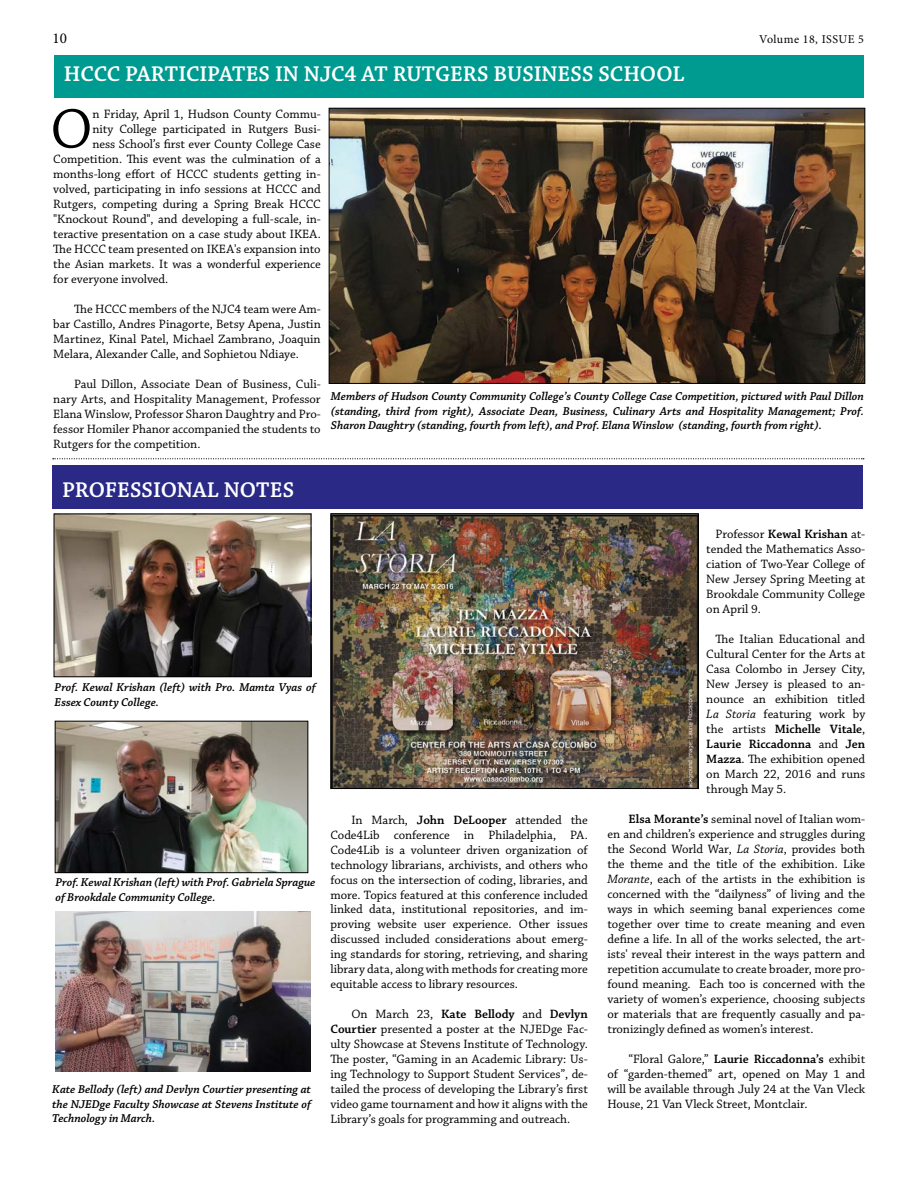
<style>
.page{position:relative;width:918px;height:1188px;background:#fff}
.page>*{position:absolute;margin:0;border:0;box-sizing:border-box;transform-origin:0 0}
.t1{font:58.95px "Chaparral Pro";color:#000}
.t2{font:600 22.5px "Chaparral Pro";letter-spacing:-.005em;color:#fff}
.t3{font:15px "Minion Pro";color:#000}
.t4{font:12.75px/15px "Chaparral Pro";letter-spacing:-.005em;color:#000;text-align:justify}
.t5{font:italic 600 12px/14.4px "Chaparral Pro";color:#000}
.t6{font:12px "Minion Pro";letter-spacing:.04em;color:#000}
.s1{font-weight:600}
.s2{font-style:italic}
</style>
<div class="page">
<div style="left:54px;top:55px;width:810px;height:43px;background:#009b90"></div>
<svg style="left:53px;top:458px;width:811px;height:1px"></svg>
<img style="left:332px;top:515px;width:365px;height:272px">
<div style="left:330px;top:513px;width:369px;height:276px;border:1px solid #000"></div>
<img style="left:55px;top:911px;width:255px;height:160px">
<img style="left:331px;top:110px;width:532px;height:272px">
<div style="left:329px;top:108px;width:536px;height:276px;border:1px solid #000"></div>
<div style="left:53px;top:465px;width:810px;height:43px;background:#2a2a86"></div>
<img style="left:57px;top:723px;width:249px;height:148px">
<div style="left:55px;top:721px;width:253px;height:152px;border:1px solid #000"></div>
<img style="left:56px;top:516px;width:253px;height:159px">
<div style="left:54px;top:514px;width:257px;height:163px;border:1px solid #000"></div>
<p class="t3" style="left:53px;top:29px;width:16px">10</p>
<p class="t6" style="left:759px;top:32px;width:106px">Volume 18, ISSUE 5</p>
<h2 class="t2" style="left:64px;top:62px;width:622px">HCCC PARTICIPATES IN NJC4 AT RUTGERS BUSINESS SCHOOL</h2>
<h1 class="t1" style="left:50px;top:96px;width:44px">O</h1>
<p class="t4" style="left:92px;top:107px;width:230px">n Friday, April 1, Hudson County Commu-</p>
<p class="t4" style="left:92px;top:122px;width:230px">nity College participated in Rutgers Busi-</p>
<p class="t4" style="left:92px;top:137px;width:230px">ness School’s first ever County College Case</p>
<p class="t4" style="left:53px;top:152px;width:269px">Competition. This event was the culmination of a</p>
<p class="t4" style="left:53px;top:167px;width:269px">months-long effort of HCCC students getting in-</p>
<p class="t4" style="left:53px;top:182px;width:269px">volved, participating in info sessions at HCCC and</p>
<p class="t4" style="left:53px;top:197px;width:269px">Rutgers, competing during a Spring Break HCCC</p>
<p class="t4" style="left:53px;top:212px;width:269px">"Knockout Round", and developing a full-scale, in-</p>
<p class="t4" style="left:53px;top:227px;width:269px">teractive presentation on a case study about IKEA.</p>
<p class="t4" style="left:53px;top:242px;width:269px">The HCCC team presented on IKEA's expansion into</p>
<p class="t4" style="left:53px;top:257px;width:269px">the Asian markets. It was a wonderful experience</p>
<p class="t4" style="left:53px;top:272px;width:117px">for everyone involved.</p>
<p class="t4" style="left:53px;top:302px;width:269px;text-indent:21px">The HCCC members of the NJC4 team were Am&shy;bar Castillo, Andres Pinagorte, Betsy Apena, Justin Martinez, Kinal Patel, Michael Zambrano, Joaquin Melara, Alexander Calle, and Sophietou Ndiaye.</p>
<p class="t4" style="left:53px;top:377px;width:269px;text-indent:21px">Paul Dillon, Associate Dean of Business, Culi&shy;nary Arts, and Hospitality Management, Professor Elana Winslow, Professor Sharon Daughtry and Pro&shy;fessor Homiler Phanor accompanied the students to Rutgers for the competition.</p>
<p class="t5" style="left:331px;top:390px;width:534px;text-align:justify">Members of Hudson County Community College’s County College Case Competition, pictured with Paul Dillon (standing, third from right), Associate Dean, Business, Culinary Arts and Hospitality Management; Prof.<br>Sharon Daughtry (standing, fourth from left), and Prof. Elana Winslow (standing, fourth from right).</p>
<h2 class="t2" style="left:62px;top:477px;width:234px">PROFESSIONAL NOTES</h2>
<p class="t5" style="left:55px;top:681px;width:263px">Prof. Kewal Krishan (left) with Pro. Mamta Vyas of<br>Essex County College.</p>
<p class="t5" style="left:55px;top:875px;width:262px;line-height:15px">Prof. Kewal Krishan (left) with Prof. Gabriela Sprague of Brookdale Community College.</p>
<p class="t5" style="left:52px;top:1083px;width:260px;text-align:justify">Kate Bellody (left) and Devlyn Courtier presenting at the NJEDge Faculty Showcase at Stevens Institute of Technology in March.</p>
<p class="t4" style="left:330px;top:813px;width:259px;text-indent:21px">In March, <span class="s1">John DeLooper</span> attended the Code4Lib conference in Philadelphia, PA.<br>Code4Lib is a volunteer driven organization of technology librarians, archivists, and others who focus on the intersection of coding, libraries, and more. Topics featured at this conference included linked data, institutional repositories, and im&shy;proving website user experience. Other issues discussed included considerations about emerg&shy;ing standards for storing, retrieving, and sharing library data, along with methods for creating more equitable access to library resources.</p>
<p class="t4" style="left:330px;top:1007px;width:259px;text-indent:21px">On March 23, <span class="s1">Kate Bellody</span> and <span class="s1">Devlyn Courtier</span> presented a poster at the NJEDge Fac&shy;ulty Showcase at Stevens Institute of Technology.<br>The poster, “Gaming in an Academic Library: Us&shy;ing Technology to Support Student Services”, de&shy;tailed the process of developing the Library’s first video game tournament and how it aligns with the Library’s goals for programming and outreach.</p>
<p class="t4" style="left:706px;top:527px;width:160px;text-indent:9px">Professor <span class="s1">Kewal Krishan</span> at&shy;tended the Mathematics Asso&shy;ciation of Two-Year College of New Jersey Spring Meeting at Brookdale Community College on April 9.</p>
<p class="t4" style="left:706px;top:632px;width:160px;text-indent:9px">The Italian Educational and Cultural Center for the Arts at Casa Colombo in Jersey City, New Jersey is pleased to an&shy;nounce an exhibition titled <span class="s2">La Storia</span> featuring work by the artists <span class="s1">Michelle Vitale</span>, <span class="s1">Laurie Riccadonna</span> and <span class="s1">Jen Mazza</span>. The exhibition opened on March 22, 2016 and runs through May 5.</p>
<p class="t4" style="left:607px;top:812px;width:259px;text-indent:21px"><span class="s1">Elsa Morante’s</span> seminal novel of Italian wom&shy;en and children’s experience and struggles during the Second World War, <span class="s2">La Storia</span>, provides both the theme and the title of the exhibition. Like <span class="s2">Morante</span>, each of the artists in the exhibition is concerned with the “dailyness” of living and the ways in which seeming banal experiences come together over time to create meaning and even define a life. In all of the works selected, the art&shy;ists' reveal their interest in the ways pattern and repetition accumulate to create broader, more pro&shy;found meaning. Each too is concerned with the variety of women’s experience, choosing subjects or materials that are frequently casually and pa&shy;tronizingly defined as women’s interest.</p>
<p class="t4" style="left:607px;top:1052px;width:259px;text-indent:21px">“Floral Galore,” <span class="s1">Laurie Riccadonna’s</span> exhibit of “garden-themed” art, opened on May 1 and will be available through July 24 at the Van Vleck House, 21 Van Vleck Street, Montclair.</p>
</div>
